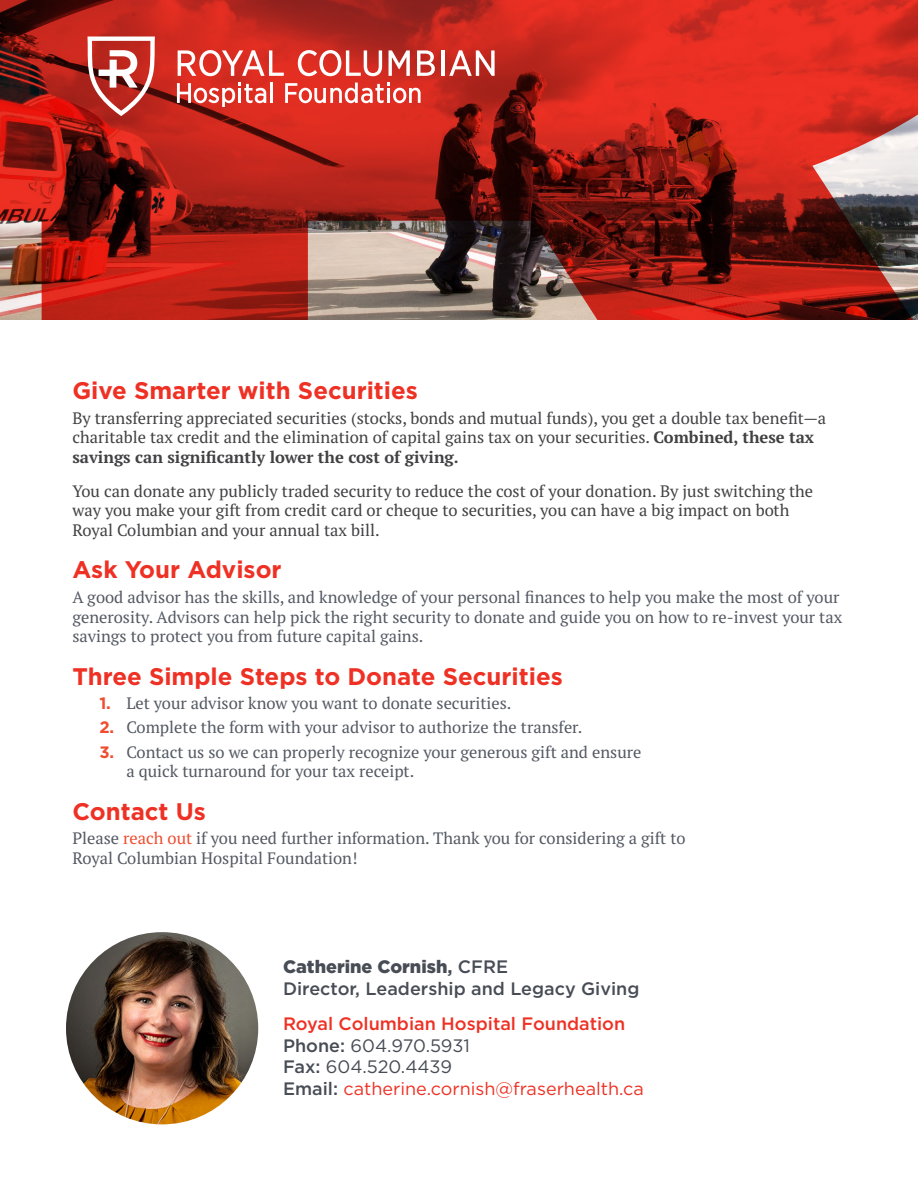
<style>
.page{position:relative;width:918px;height:1188px;background:#fff}
.page>*{position:absolute;margin:0;border:0;box-sizing:border-box;transform-origin:0 0}
.t1{font:700 24px "Gotham";color:#ee3124}
.t2{font:18px/21.6px "Gotham";color:#ee3124}
.t3{font:500 18px/21.6px "Gotham";color:#474c55}
.t4{font:16.5px/19.8px "PT Serif Pro";color:#545962}
.t5{font:16.5px/19.8px "PT Serif Pro";color:#414042}
.s1{font-weight:700}
.s2{font-family:"Gotham";font-weight:700;color:#f04d30}
.s3{color:#f04d30}
.s4{font-weight:900}
.s5{font-weight:500}
.s6{font-weight:500;color:#474c55}
.s7{color:#474c55}
</style>
<div class="page">
<svg style="left:0;top:0;width:918px;height:320px;background:#a52f26"></svg>
<svg style="left:178px;top:50px;width:106px;height:26px"></svg>
<svg style="left:298px;top:50px;width:84px;height:26px"></svg>
<svg style="left:389px;top:50px;width:21px;height:26px"></svg>
<svg style="left:417px;top:50px;width:18px;height:26px"></svg>
<hr style="left:441px;top:50px;width:3px;height:26px;background:#fff">
<svg style="left:449px;top:50px;width:46px;height:26px"></svg>
<svg style="left:177px;top:83px;width:89px;height:24px"></svg>
<hr style="left:270px;top:83px;width:3px;height:20px;background:#fff">
<svg style="left:285px;top:83px;width:136px;height:20px"></svg>
<svg style="left:87px;top:37px;width:68px;height:79px"></svg>
<img style="left:66px;top:932px;width:192px;height:192px;border-radius:96px">
<h1 class="t1" style="left:72px;top:375px;width:347px">Give Smarter with Securities</h1>
<p class="t5" style="left:72px;top:408px;width:755px">By transferring appreciated securities (stocks, bonds and mutual funds), you get a double tax benefit—a charitable tax credit and the elimination of capital gains tax on your securities. <span class="s1">Combined, these tax savings can significantly lower the cost of giving.</span></p>
<p class="t5" style="left:72px;top:480px;width:742px">You can donate any publicly traded security to reduce the cost of your donation. By just switching the way you make your gift from credit card or cheque to securities, you can have a big impact on both<br>Royal Columbian and your annual tax bill.</p>
<h1 class="t1" style="left:72px;top:554px;width:211px">Ask Your Advisor</h1>
<p class="t4" style="left:72px;top:587px;width:771px">A good advisor has the skills, and knowledge of your personal finances to help you make the most of your generosity. Advisors can help pick the right security to donate and guide you on how to re-invest your tax savings to protect you from future capital gains.</p>
<h1 class="t1" style="left:72px;top:660px;width:492px">Three Simple Steps to Donate Securities</h1>
<p class="t4" style="left:99px;top:693px;width:414px"><span class="s2">1.</span> Let your advisor know you want to donate securities.</p>
<p class="t4" style="left:99px;top:717px;width:485px"><span class="s2">2.</span> Complete the form with your advisor to authorize the transfer.</p>
<p class="t4" style="left:126px;top:742px;width:517px;text-indent:-27px"><span class="s2">3.</span> Contact us so we can properly recognize your generous gift and ensure a quick turnaround for your tax receipt.</p>
<h1 class="t1" style="left:72px;top:795px;width:135px">Contact Us</h1>
<p class="t4" style="left:72px;top:828px;width:615px">Please <span class="s3">reach out</span> if you need further information. Thank you for considering a gift to<br>Royal Columbian Hospital Foundation!</p>
<p class="t3" style="left:283px;top:956px;width:358px"><span class="s4">Catherine Cornish</span><span class="s1">,</span> CFRE<br>Director, Leadership and Legacy Giving</p>
<p class="t2" style="left:283px;top:1012px;width:362px"><span class="s5">Royal Columbian Hospital Foundation<br></span><span class="s6">Phone:</span> <span class="s7">604.970.5931<br></span><span class="s6">Fax:</span> <span class="s7">604.520.4439<br></span><span class="s6">Email:</span> catherine.cornish@fraserhealth.ca</p>
</div>
